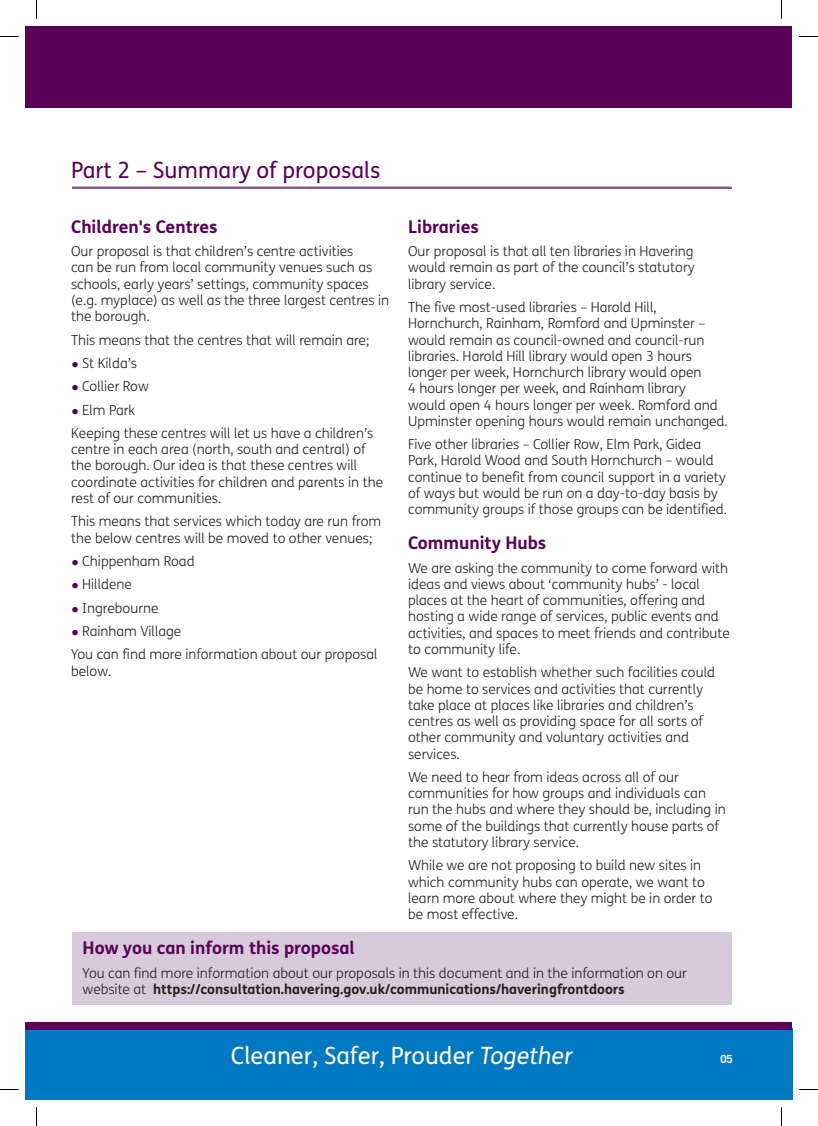
<style>
.page{position:relative;width:818px;height:1126px;background:#fff}
.page>*{position:absolute;margin:0;border:0;box-sizing:border-box;transform-origin:0 0}
.t1{font:23.75px "FS Me";color:#fff}
.t2{font:22.5px "FS Me";color:#590156}
.t3{font:700 17.5px "FS Me";color:#590156}
.t4{font:300 13.75px/16.2px "FS Me";color:#231f20}
.t5{font:700 11.25px "Trade Gothic";color:#fff}
.s1{font-size:23.75px;color:#590156}
.s2{font-weight:700}
.s3{font-style:italic}
</style>
<div class="page">
<div style="left:26px;top:1028px;width:765px;height:71px;background:#0079c2"></div>
<div style="left:26px;top:26px;width:10px;height:81px;background:#590156"></div>
<div style="left:26px;top:1022px;width:10px;height:7px;background:#590156"></div>
<div style="left:36px;top:1022px;width:755px;height:7px;background:#590156"></div>
<div style="left:36px;top:26px;width:755px;height:81px;background:#590156"></div>
<hr style="left:72px;top:186px;width:659px;height:3px;background:#885d8b">
<div style="left:72px;top:932px;width:659px;height:72px;background:#d7cadb"></div>
<svg style="left:0;top:36px;width:19px;height:1px"></svg>
<svg style="left:799px;top:36px;width:18px;height:1px"></svg>
<svg style="left:0;top:1089px;width:19px;height:1px"></svg>
<svg style="left:799px;top:1089px;width:18px;height:1px"></svg>
<svg style="left:36px;top:0;width:1px;height:19px"></svg>
<svg style="left:36px;top:1107px;width:1px;height:18px"></svg>
<h2 class="t2" style="left:71px;top:154px;width:310px">Part 2 – Summary of proposals</h2>
<p class="t3" style="left:71px;top:213px;width:148px">Children's Centres</p>
<p class="t4" style="left:71px;top:243px;width:319px">Our proposal is that children’s centre activities<br>can be run from local community venues such as schools, early years’ settings, community spaces (e.g. myplace) as well as the three largest centres in the borough.</p>
<p class="t4" style="left:71px;top:331px;width:299px">This means that the centres that will remain are;</p>
<p class="t4" style="left:71px;top:354px;width:67px"><span class="s1">•</span> St Kilda’s</p>
<p class="t4" style="left:71px;top:378px;width:79px"><span class="s1">•</span> Collier Row</p>
<p class="t4" style="left:71px;top:397px;width:303px;line-height:23.4px"><span class="s1">•</span> Elm Park<br>Keeping these centres will let us have a children’s</p>
<p class="t4" style="left:71px;top:441px;width:313px">centre in each area (north, south and central) of the borough. Our idea is that these centres will coordinate activities for children and parents in the rest of our communities.</p>
<p class="t4" style="left:71px;top:513px;width:311px">This means that services which today are run from the below centres will be moved to other venues;</p>
<p class="t4" style="left:71px;top:552px;width:125px"><span class="s1">•</span> Chippenham Road</p>
<p class="t4" style="left:71px;top:576px;width:62px"><span class="s1">•</span> Hilldene</p>
<p class="t4" style="left:71px;top:599px;width:89px"><span class="s1">•</span> Ingrebourne</p>
<p class="t4" style="left:71px;top:619px;width:308px;line-height:23.4px"><span class="s1">•</span> Rainham Village<br>You can find more information about our proposal</p>
<p class="t4" style="left:71px;top:662px;width:42px">below.</p>
<p class="t3" style="left:408px;top:213px;width:72px">Libraries</p>
<p class="t4" style="left:408px;top:243px;width:288px;text-align:justify">Our proposal is that all ten libraries in Havering would remain as part of the council’s statutory library service.</p>
<p class="t4" style="left:408px;top:299px;width:321px">The five most-used libraries – Harold Hill, Hornchurch, Rainham, Romford and Upminster – would remain as council-owned and council-run libraries. Harold Hill library would open 3 hours longer per week, Hornchurch library would open<br>4 hours longer per week, and Rainham library<br>would open 4 hours longer per week. Romford and Upminster opening hours would remain unchanged.</p>
<p class="t4" style="left:408px;top:436px;width:320px">Five other libraries – Collier Row, Elm Park, Gidea Park, Harold Wood and South Hornchurch – would continue to benefit from council support in a variety of ways but would be run on a day-to-day basis by community groups if those groups can be identified.</p>
<p class="t3" style="left:408px;top:529px;width:140px">Community Hubs</p>
<p class="t4" style="left:408px;top:559px;width:323px">We are asking the community to come forward with ideas and views about ‘community hubs’ - local places at the heart of communities, offering and hosting a wide range of services, public events and activities, and spaces to meet friends and contribute to community life.</p>
<p class="t4" style="left:408px;top:664px;width:308px">We want to establish whether such facilities could be home to services and activities that currently take place at places like libraries and children’s centres as well as providing space for all sorts of other community and voluntary activities and services.</p>
<p class="t4" style="left:408px;top:768px;width:319px">We need to hear from ideas across all of our communities for how groups and individuals can run the hubs and where they should be, including in some of the buildings that currently house parts of the statutory library service.</p>
<p class="t4" style="left:408px;top:856px;width:306px">While we are not proposing to build new sites in which community hubs can operate, we want to learn more about where they might be in order to be most effective.</p>
<p class="t3" style="left:83px;top:934px;width:273px">How you can inform this proposal</p>
<p class="t4" style="left:83px;top:964px;width:605px">You can find more information about our proposals in this document and in the information on our website at <span class="s2">https://consultation.havering.gov.uk/communications/haveringfrontdoors</span></p>
<h1 class="t1" style="left:231px;top:1038px;width:343px">Cleaner, Safer, Prouder <span class="s3">Together</span></h1>
<p class="t5" style="left:720px;top:1051px;width:14px">05</p>
</div>
